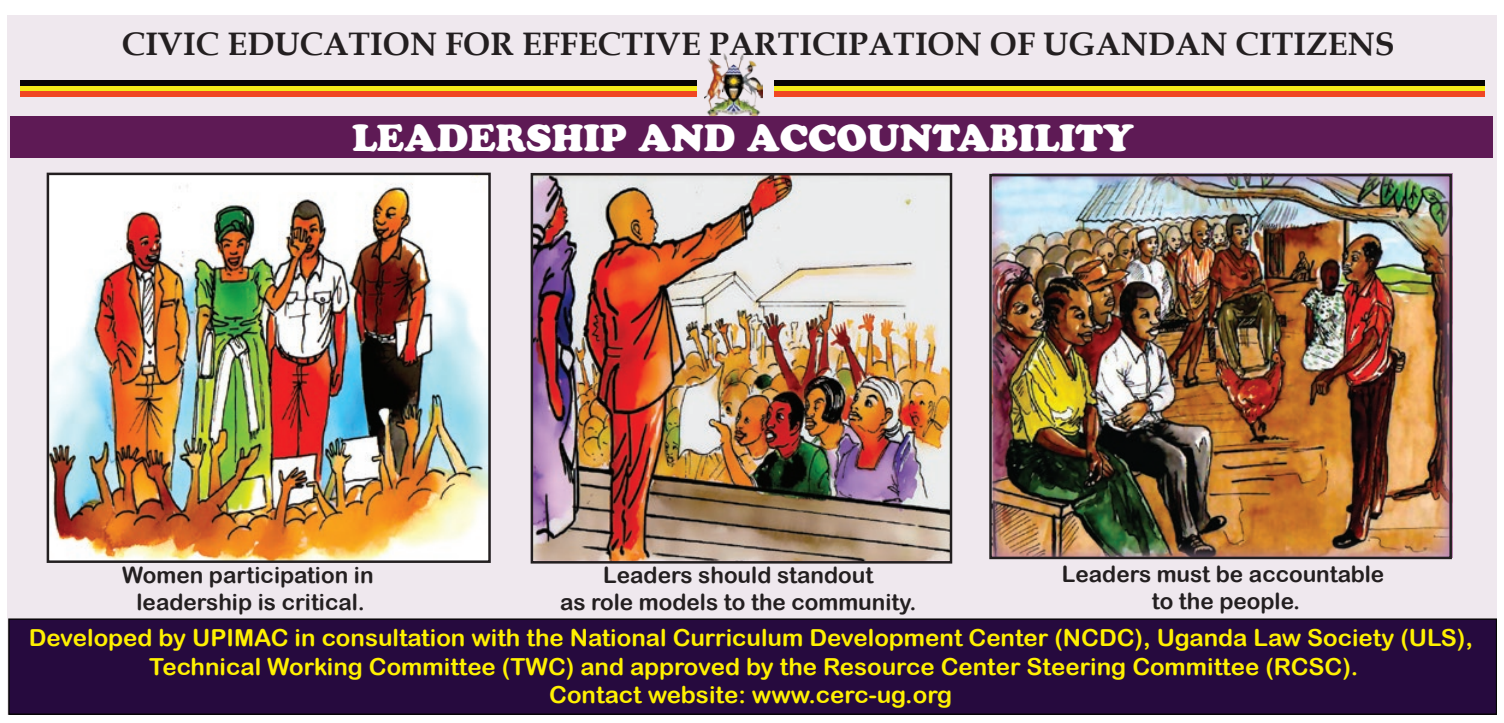
<style>
.page{position:relative;width:1504px;height:723px;background:#fff}
.page>*{position:absolute;margin:0;border:0;box-sizing:border-box;transform-origin:0 0}
.t1{font:37.5px "Cooper Black Std";color:#fff}
.t2{font:700 32.5px "Book Antiqua";color:#231f20}
.t3{font:23.5px/28.2px "Arial Rounded MT Bold";color:#fff101;text-align:center}
.t4{font:22.5px/27px "Arial Rounded MT Bold";color:#231f20;text-align:center}
</style>
<div class="page">
<div style="left:7px;top:15px;width:1489px;height:699px;background:#efe8ee"></div>
<div style="left:10px;top:116px;width:1482px;height:41px;background:#5e1a55"></div>
<div style="left:9px;top:619px;width:1487px;height:95px;background:#260a3e"></div>
<div style="left:8px;top:618px;width:1488px;height:96px;border:1px solid #050504"></div>
<div style="left:20px;top:85px;width:676px;height:6px;background:#f2eb19"></div>
<div style="left:20px;top:80px;width:676px;height:5px;background:#050504"></div>
<div style="left:20px;top:91px;width:676px;height:6px;background:#f04722"></div>
<div style="left:774px;top:85px;width:709px;height:6px;background:#f2eb19"></div>
<div style="left:774px;top:80px;width:709px;height:5px;background:#050504"></div>
<div style="left:774px;top:91px;width:709px;height:6px;background:#f04722"></div>
<img style="left:50px;top:176px;width:438px;height:384px">
<img style="left:533px;top:176px;width:416px;height:384px">
<img style="left:993px;top:178px;width:454px;height:377px">
<div style="left:47px;top:173px;width:444px;height:390px;border:2px solid #231f20"></div>
<div style="left:530px;top:173px;width:422px;height:390px;border:2px solid #231f20"></div>
<div style="left:989px;top:174px;width:462px;height:385px;border:3px solid #231f20"></div>
<img style="left:704px;top:53px;width:58px;height:63px">
<h2 class="t2" style="left:122px;top:22px;width:1274px">CIVIC EDUCATION FOR EFFECTIVE PARTICIPATION OF UGANDAN CITIZENS</h2>
<h1 class="t1" style="left:352px;top:115px;width:783px">LEADERSHIP AND ACCOUNTABILITY</h1>
<p class="t4" style="left:122px;top:561px;width:253px">Women participation in leadership is critical.</p>
<p class="t4" style="left:560px;top:561px;width:358px">Leaders should standout<br>as role models to the community.</p>
<p class="t4" style="left:1061px;top:560px;width:324px">Leaders must be accountable to the people.</p>
<p class="t3" style="left:29px;top:623px;width:1445px">Developed by UPIMAC in consultation with the National Curriculum Development Center (NCDC), Uganda Law Society (ULS),<br>Technical Working Committee (TWC) and approved by the Resource Center Steering Committee (RCSC).<br>Contact website: www.cerc-ug.org</p>
</div>
